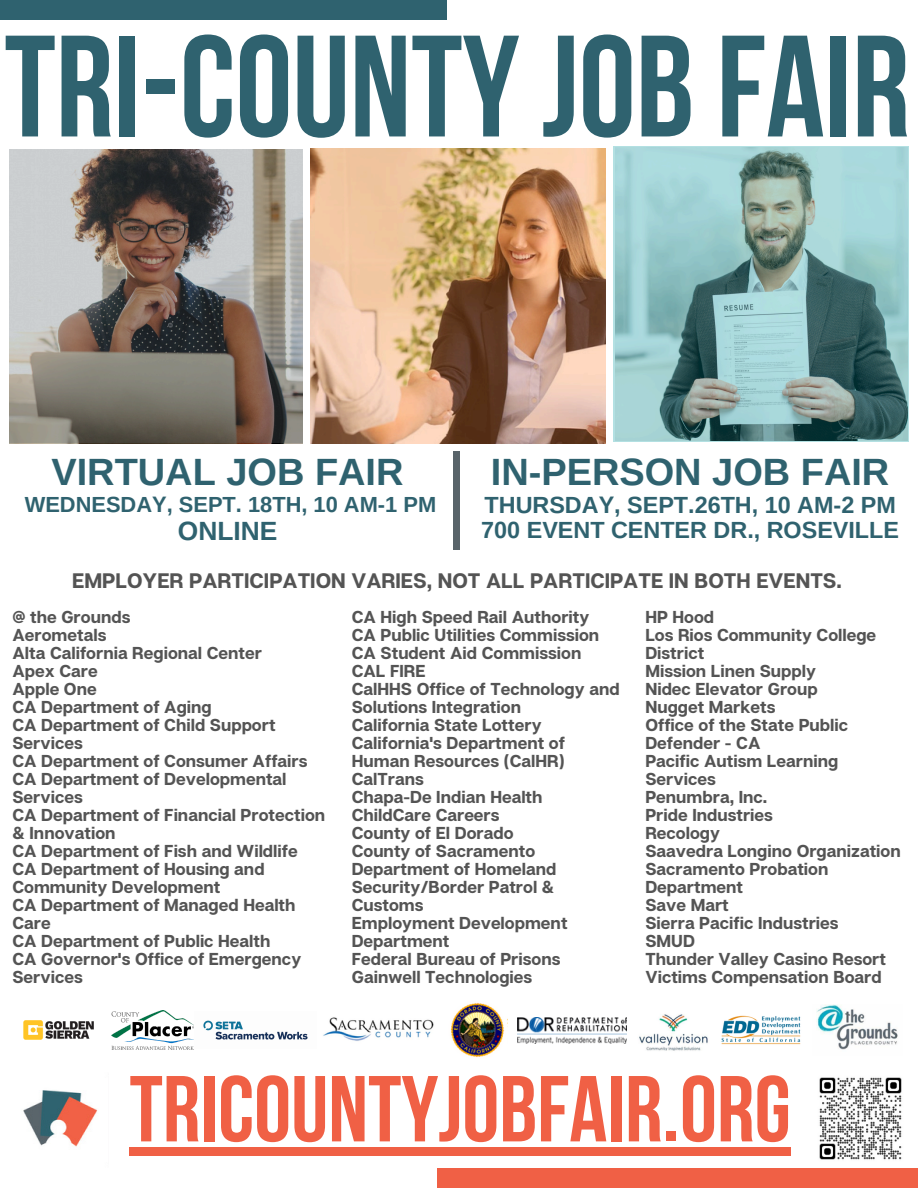
<style>
.page{position:relative;width:918px;height:1188px;background:#fff}
.page>*{position:absolute;margin:0;border:0;box-sizing:border-box;transform-origin:0 0}
.t1{font:700 144px "Bebas Neue";color:#2f626f}
.t2{font:700 93.45px "Bebas Neue";color:#f06045}
.t3{font:700 37.95px "Arimo";color:#2f626f}
.t4{font:700 26.4px "Arimo";color:#2f626f}
.t5{font:700 23.4px/24.8px "Arimo";color:#2f626f}
.t6{font:700 21.9px "Arimo";color:#2f626f}
.t7{font:700 21px "Articulat CF";color:#545454}
.t8{font:700 17.25px/18px "Articulat CF";color:#545454}
</style>
<div class="page">
<div style="left:438px;top:1169px;width:480px;height:19px;background:#f06045"></div>
<div style="left:0;top:0;width:446px;height:19px;background:#2f626f"></div>
<img style="left:311px;top:149px;width:295px;height:295px">
<svg style="left:614px;top:147px;width:295px;height:295px;background:#84adad"></svg>
<svg style="left:9px;top:149px;width:294px;height:294px;background:#888179"></svg>
<div style="left:130px;top:1147px;width:661px;height:8px;background:#f06045"></div>
<img style="left:819px;top:1077px;width:83px;height:83px">
<img style="left:23px;top:1090px;width:75px;height:57px">
<div style="left:454px;top:451px;width:6px;height:98px;background:#59646a"></div>
<img style="left:639px;top:1014px;width:69px;height:37px">
<img style="left:111px;top:1010px;width:83px;height:40px">
<img style="left:518px;top:1017px;width:109px;height:26px">
<img style="left:450px;top:1002px;width:55px;height:55px">
<img style="left:323px;top:1017px;width:111px;height:24px">
<img style="left:721px;top:1015px;width:80px;height:30px">
<img style="left:816px;top:1005px;width:82px;height:45px">
<img style="left:23px;top:1020px;width:71px;height:20px">
<img style="left:203px;top:1020px;width:105px;height:20px">
<h3 class="t1" style="left:5px;top:28px;width:907px">TRI-COUNTY JOB FAIR</h3>
<p class="t3" style="left:51px;top:451px;width:354px">VIRTUAL JOB FAIR</p>
<p class="t6" style="left:25px;top:492px;width:413px">WEDNESDAY, SEPT. 18TH, 10 AM-1 PM</p>
<p class="t4" style="left:178px;top:516px;width:101px">ONLINE</p>
<p class="t3" style="left:491px;top:451px;width:400px">IN-PERSON JOB FAIR</p>
<p class="t5" style="left:481px;top:493px;width:419px">THURSDAY, SEPT.26TH, 10 AM-2 PM<br>700 EVENT CENTER DR., ROSEVILLE</p>
<h3 class="t7" style="left:72px;top:568px;width:771px">EMPLOYER PARTICIPATION VARIES, NOT ALL PARTICIPATE IN BOTH EVENTS.</h3>
<h4 class="t8" style="left:12px;top:608px;width:119px">@ the Grounds</h4>
<p class="t8" style="left:12px;top:626px;width:95px">Aerometals</p>
<p class="t8" style="left:12px;top:644px;width:251px">Alta California Regional Center</p>
<p class="t8" style="left:12px;top:662px;width:87px">Apex Care</p>
<p class="t8" style="left:12px;top:680px;width:86px">Apple One</p>
<p class="t8" style="left:12px;top:698px;width:201px">CA Department of Aging</p>
<p class="t8" style="left:12px;top:716px;width:265px">CA Department of Child Support<br>Services</p>
<p class="t8" style="left:12px;top:752px;width:297px">CA Department of Consumer Affairs</p>
<p class="t8" style="left:12px;top:770px;width:276px">CA Department of Developmental<br>Services</p>
<p class="t8" style="left:12px;top:806px;width:314px">CA Department of Financial Protection &amp; Innovation</p>
<p class="t8" style="left:12px;top:842px;width:287px">CA Department of Fish and Wildlife</p>
<p class="t8" style="left:12px;top:860px;width:254px">CA Department of Housing and<br>Community Development</p>
<p class="t8" style="left:12px;top:896px;width:285px">CA Department of Managed Health<br>Care</p>
<p class="t8" style="left:12px;top:932px;width:260px">CA Department of Public Health</p>
<p class="t8" style="left:12px;top:950px;width:290px">CA Governor's Office of Emergency<br>Services</p>
<p class="t8" style="left:352px;top:608px;width:239px">CA High Speed Rail Authority</p>
<p class="t8" style="left:352px;top:626px;width:249px">CA Public Utilities Commission</p>
<p class="t8" style="left:352px;top:644px;width:231px">CA Student Aid Commission</p>
<p class="t8" style="left:352px;top:662px;width:75px">CAL FIRE</p>
<p class="t8" style="left:352px;top:680px;width:269px">CalHHS Office of Technology and<br>Solutions Integration</p>
<p class="t8" style="left:352px;top:716px;width:191px">California State Lottery</p>
<p class="t8" style="left:352px;top:734px;width:215px">California's Department of<br>Human Resources (CalHR)</p>
<p class="t8" style="left:352px;top:770px;width:74px">CalTrans</p>
<p class="t8" style="left:352px;top:788px;width:192px">Chapa-De Indian Health</p>
<p class="t8" style="left:352px;top:806px;width:149px">ChildCare Careers</p>
<p class="t8" style="left:352px;top:824px;width:163px">County of El Dorado</p>
<p class="t8" style="left:352px;top:842px;width:185px">County of Sacramento</p>
<p class="t8" style="left:352px;top:860px;width:206px">Department of Homeland<br>Security/Border Patrol &amp;<br>Customs</p>
<p class="t8" style="left:352px;top:914px;width:217px">Employment Development<br>Department</p>
<p class="t8" style="left:352px;top:950px;width:210px">Federal Bureau of Prisons</p>
<p class="t8" style="left:352px;top:968px;width:182px">Gainwell Technologies</p>
<p class="t8" style="left:645px;top:608px;width:70px">HP Hood</p>
<p class="t8" style="left:645px;top:626px;width:232px">Los Rios Community College<br>District</p>
<p class="t8" style="left:645px;top:662px;width:172px">Mission Linen Supply</p>
<p class="t8" style="left:645px;top:680px;width:174px">Nidec Elevator Group</p>
<p class="t8" style="left:645px;top:698px;width:132px">Nugget Markets</p>
<p class="t8" style="left:645px;top:716px;width:204px">Office of the State Public<br>Defender - CA</p>
<p class="t8" style="left:645px;top:752px;width:194px">Pacific Autism Learning<br>Services</p>
<p class="t8" style="left:645px;top:788px;width:123px">Penumbra, Inc.</p>
<p class="t8" style="left:645px;top:806px;width:129px">Pride Industries</p>
<p class="t8" style="left:645px;top:824px;width:76px">Recology</p>
<p class="t8" style="left:645px;top:842px;width:257px">Saavedra Longino Organization</p>
<p class="t8" style="left:645px;top:860px;width:185px">Sacramento Probation<br>Department</p>
<p class="t8" style="left:645px;top:896px;width:85px">Save Mart</p>
<p class="t8" style="left:645px;top:914px;width:195px">Sierra Pacific Industries</p>
<p class="t8" style="left:645px;top:932px;width:51px">SMUD</p>
<p class="t8" style="left:645px;top:950px;width:242px">Thunder Valley Casino Resort</p>
<p class="t8" style="left:645px;top:968px;width:238px">Victims Compensation Board</p>
<p class="t2" style="left:130px;top:1071px;width:663px">TRICOUNTYJOBFAIR.ORG</p>
</div>
